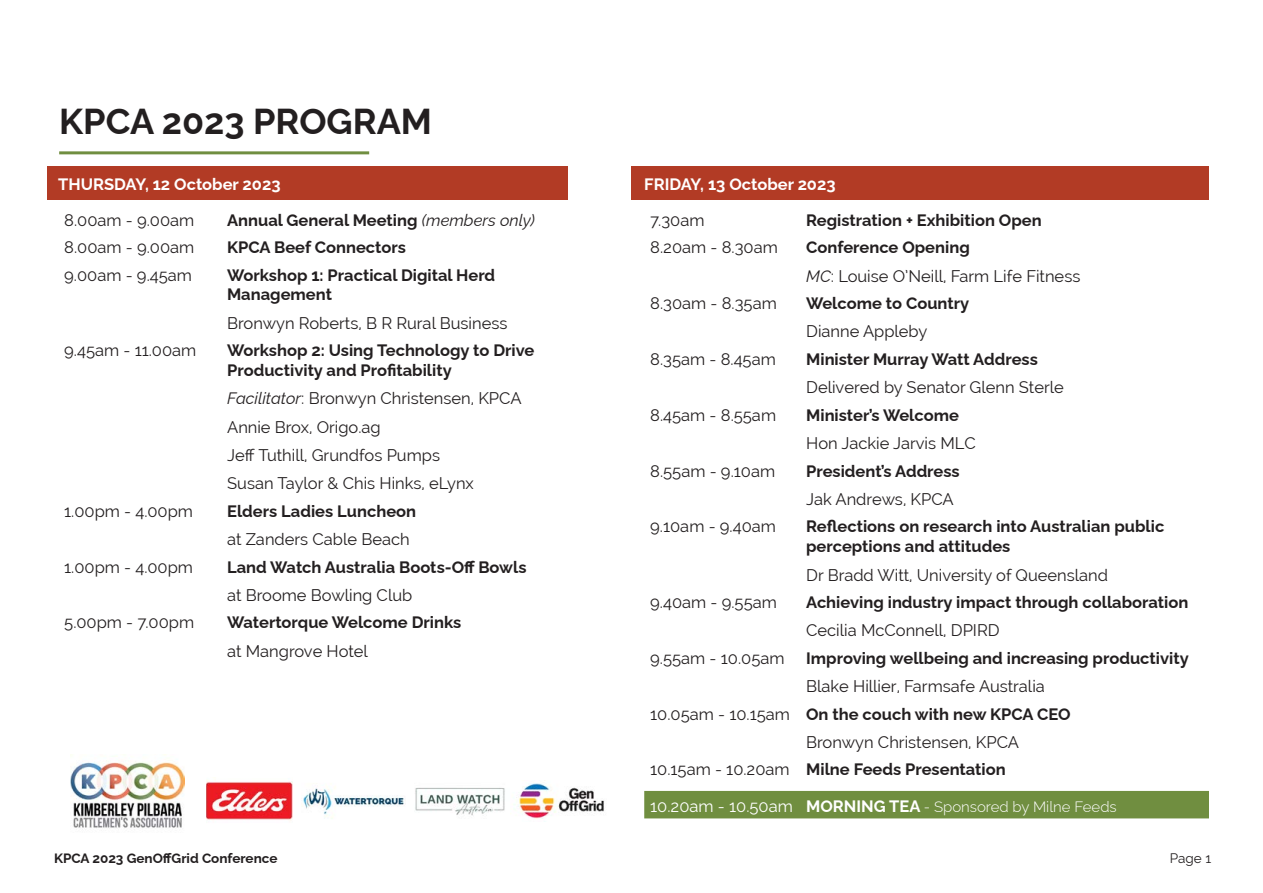
<style>
.page{position:relative;width:1263px;height:893px;background:#fff}
.page>*{position:absolute;margin:0;border:0;box-sizing:border-box;transform-origin:0 0}
.t1{font:700 36px "Raleway";color:#231f20}
.t2{font:16.5px/28.3px "Raleway";color:#231f20}
.t3{font:700 16.5px/19.8px "Raleway";color:#231f20}
.t4{font:700 16.5px "Raleway";color:#fff}
.t5{font:300 15px "Raleway";color:#fff}
.t6{font:700 13.5px "Raleway";color:#231f20}
.t7{font:13.5px "Raleway";color:#231f20}
.s1{font-weight:400;font-style:italic}
.s2{font-style:italic}
.s3{font-weight:700}
.s4{font-weight:400}
.s5{font-weight:400;font-size:16.5px}
.s6{font-weight:700;font-size:16.5px}
</style>
<div class="page">
<div style="left:631px;top:166px;width:578px;height:34px;background:#b23b25"></div>
<div style="left:644px;top:791px;width:565px;height:27px;background:#708e40"></div>
<img style="left:415px;top:787px;width:90px;height:29px">
<div style="left:47px;top:166px;width:521px;height:33px;background:#b23b25"></div>
<hr style="left:59px;top:151px;width:310px;height:3px;background:#708e40">
<img style="left:70px;top:755px;width:114px;height:73px">
<img style="left:206px;top:780px;width:86px;height:41px">
<img style="left:302px;top:788px;width:102px;height:30px">
<img style="left:518px;top:783px;width:86px;height:36px">
<h1 class="t1" style="left:59px;top:92px;width:374px">KPCA 2023 PROGRAM</h1>
<p class="t4" style="left:58px;top:171px;width:224px">THURSDAY, 12 October 2023</p>
<p class="t2" style="left:64px;top:206px;width:132px">8.00am - 9.00am</p>
<p class="t3" style="left:227px;top:208px;width:309px">Annual General Meeting <span class="s1">(members only)</span></p>
<p class="t2" style="left:64px;top:233px;width:132px">8.00am - 9.00am</p>
<p class="t3" style="left:227px;top:236px;width:180px">KPCA Beef Connectors</p>
<p class="t2" style="left:64px;top:261px;width:129px">9.00am - 9.45am</p>
<p class="t3" style="left:227px;top:263px;width:270px">Workshop 1: Practical Digital Herd<br>Management</p>
<p class="t2" style="left:227px;top:309px;width:282px">Bronwyn Roberts, B R Rural Business</p>
<p class="t2" style="left:64px;top:336px;width:134px">9.45am - 11.00am</p>
<p class="t3" style="left:227px;top:339px;width:309px">Workshop 2: Using Technology to Drive<br>Productivity and Profitability</p>
<p class="t2" style="left:227px;top:384px;width:296px"><span class="s2">Facilitator</span>: Bronwyn Christensen, KPCA<br>Annie Brox, Origo.ag<br>Jeff Tuthill, Grundfos Pumps<br>Susan Taylor &amp; Chis Hinks, eLynx</p>
<p class="t2" style="left:64px;top:497px;width:130px">1.00pm - 4.00pm</p>
<p class="t3" style="left:227px;top:499px;width:191px">Elders Ladies Luncheon</p>
<p class="t2" style="left:227px;top:525px;width:184px">at Zanders Cable Beach</p>
<p class="t2" style="left:64px;top:553px;width:130px">1.00pm - 4.00pm</p>
<p class="t3" style="left:227px;top:555px;width:301px">Land Watch Australia Boots-Off Bowls</p>
<p class="t2" style="left:227px;top:581px;width:187px">at Broome Bowling Club</p>
<p class="t2" style="left:64px;top:608px;width:131px">5.00pm - 7.00pm</p>
<p class="t3" style="left:227px;top:611px;width:236px">Watertorque Welcome Drinks</p>
<p class="t2" style="left:227px;top:637px;width:142px">at Mangrove Hotel</p>
<p class="t4" style="left:644px;top:171px;width:193px">FRIDAY, 13 October 2023</p>
<p class="t2" style="left:650px;top:206px;width:56px">7.30am</p>
<p class="t3" style="left:806px;top:208px;width:237px">Registration + Exhibition Open</p>
<p class="t2" style="left:650px;top:233px;width:129px">8.20am - 8.30am</p>
<p class="t2" style="left:806px;top:233px;width:276px"><span class="s3">Conference Opening<br></span><span class="s2">MC</span>: Louise O’Neill, Farm Life Fitness</p>
<p class="t2" style="left:650px;top:289px;width:128px">8.30am - 8.35am</p>
<p class="t3" style="left:806px;top:292px;width:165px">Welcome to Country</p>
<p class="t2" style="left:806px;top:317px;width:123px">Dianne Appleby</p>
<p class="t2" style="left:650px;top:345px;width:127px">8.35am - 8.45am</p>
<p class="t3" style="left:806px;top:347px;width:233px">Minister Murray Watt Address</p>
<p class="t2" style="left:806px;top:373px;width:259px">Delivered by Senator Glenn Sterle</p>
<p class="t2" style="left:650px;top:401px;width:127px">8.45am - 8.55am</p>
<p class="t3" style="left:806px;top:403px;width:154px">Minister’s Welcome</p>
<p class="t2" style="left:806px;top:429px;width:171px">Hon Jackie Jarvis MLC</p>
<p class="t2" style="left:650px;top:457px;width:126px">8.55am - 9.10am</p>
<p class="t3" style="left:806px;top:459px;width:155px">President’s Address</p>
<p class="t2" style="left:806px;top:485px;width:149px">Jak Andrews, KPCA</p>
<p class="t2" style="left:650px;top:512px;width:127px">9.10am - 9.40am</p>
<p class="t3" style="left:806px;top:515px;width:360px">Reflections on research into Australian public perceptions and attitudes</p>
<p class="t2" style="left:806px;top:560px;width:303px">Dr Bradd Witt, University of Queensland</p>
<p class="t2" style="left:650px;top:588px;width:128px">9.40am - 9.55am</p>
<p class="t3" style="left:806px;top:590px;width:384px">Achieving industry impact through collaboration</p>
<p class="t2" style="left:806px;top:616px;width:195px">Cecilia McConnell, DPIRD</p>
<p class="t2" style="left:650px;top:644px;width:136px">9.55am - 10.05am</p>
<p class="t3" style="left:806px;top:646px;width:384px">Improving wellbeing and increasing productivity</p>
<p class="t2" style="left:806px;top:672px;width:240px">Blake Hillier, Farmsafe Australia</p>
<p class="t3" style="left:650px;top:702px;width:422px"><span class="s4">10.05am - 10.15am</span> On the couch with new KPCA CEO</p>
<p class="t2" style="left:806px;top:728px;width:214px">Bronwyn Christensen, KPCA</p>
<p class="t3" style="left:650px;top:758px;width:357px"><span class="s4">10.15am - 10.20am</span> Milne Feeds Presentation</p>
<p class="t5" style="left:650px;top:795px;width:468px"><span class="s5">10.20am - 10.50am</span> <span class="s6">MORNING TEA</span> - Sponsored by Milne Feeds</p>
<p class="t6" style="left:54px;top:848px;width:225px">KPCA 2023 GenOffGrid Conference</p>
<p class="t7" style="left:1170px;top:851px;width:43px">Page 1</p>
</div>
